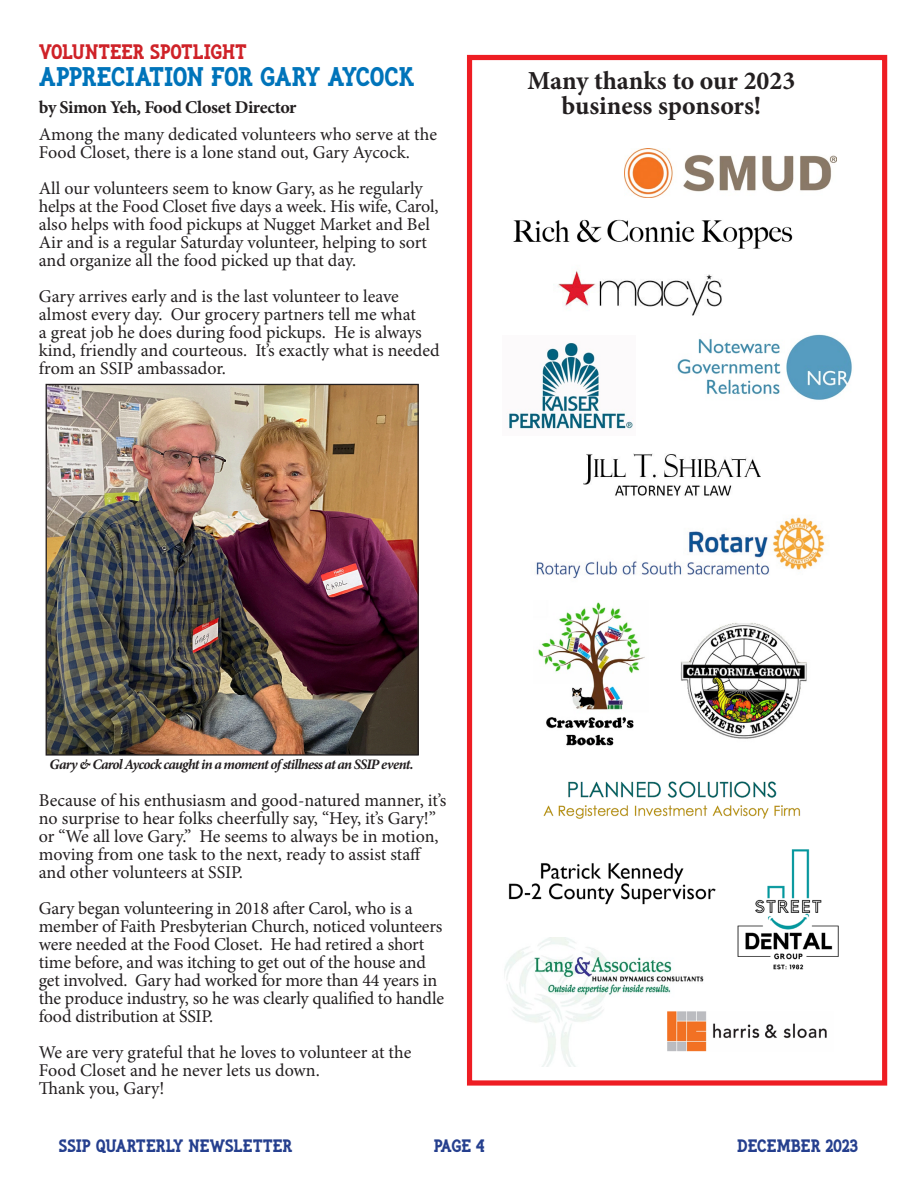
<style>
.page{position:relative;width:918px;height:1188px;background:#fff}
.page>*{position:absolute;margin:0;border:0;box-sizing:border-box;transform-origin:0 0}
.t1{font:700 27px "I Am A Bird";letter-spacing:-.025em;color:#0074ba}
.t2{font:700 25.95px/24.3px "Minion Pro";color:#231f20;text-align:center}
.t3{font:700 21px "I Am A Bird";color:#cf2228}
.t4{font:18px/18px "Minion Pro";letter-spacing:-.005em;color:#231f20}
.t5{font:700 18px "I Am A Bird";color:#253f8e}
.t6{font:700 18px "Minion Pro";letter-spacing:-.02em;color:#231f20}
.t7{font:italic 700 14.4px "Minion Pro";letter-spacing:-.055em;color:#231f20}
</style>
<div class="page">
<img style="left:583px;top:453px;width:177px;height:43px">
<img style="left:558px;top:270px;width:164px;height:46px">
<img style="left:536px;top:517px;width:289px;height:62px">
<img style="left:513px;top:219px;width:280px;height:30px">
<img style="left:786px;top:334px;width:66px;height:66px">
<img style="left:677px;top:338px;width:104px;height:57px">
<img style="left:625px;top:149px;width:211px;height:48px">
<img style="left:680px;top:623px;width:127px;height:116px">
<img style="left:737px;top:849px;width:102px;height:121px">
<img style="left:538px;top:602px;width:107px;height:144px">
<img style="left:504px;top:937px;width:200px;height:129px">
<img style="left:543px;top:781px;width:258px;height:38px">
<img style="left:660px;top:1007px;width:167px;height:51px">
<img style="left:508px;top:863px;width:208px;height:42px">
<img style="left:508px;top:342px;width:125px;height:87px">
<div style="left:467px;top:55px;width:420px;height:1031px;border:5px solid #ee1d23"></div>
<img style="left:48px;top:386px;width:369px;height:368px">
<div style="left:46px;top:384px;width:373px;height:372px;border:1px solid #231f20"></div>
<p class="t3" style="left:39px;top:35px;width:210px">VOLUNTEER SPOTLIGHT</p>
<p class="t1" style="left:39px;top:56px;width:377px">APPRECIATION FOR GARY AYCOCK</p>
<p class="t6" style="left:39px;top:94px;width:259px">by Simon Yeh, Food Closet Director</p>
<p class="t4" style="left:39px;top:125px;width:400px">Among the many dedicated volunteers who serve at the<br>Food Closet, there is a lone stand out, Gary Aycock.</p>
<p class="t4" style="left:39px;top:179px;width:401px">All our volunteers seem to know Gary, as he regularly helps at the Food Closet five days a week. His wife, Carol, also helps with food pickups at Nugget Market and Bel Air and is a regular Saturday volunteer, helping to sort and organize all the food picked up that day.</p>
<p class="t4" style="left:39px;top:287px;width:402px">Gary arrives early and is the last volunteer to leave almost every day. Our grocery partners tell me what<br>a great job he does during food pickups. He is always kind, friendly and courteous. It’s exactly what is needed from an SSIP ambassador.</p>
<p class="t2" style="left:528px;top:69px;width:269px">Many thanks to our 2023 business sponsors!</p>
<p class="t7" style="left:50px;top:754px;width:366px">Gary &amp; Carol Aycock caught in a moment of stillness at an SSIP event.</p>
<p class="t4" style="left:39px;top:791px;width:409px">Because of his enthusiasm and good-natured manner, it’s no surprise to hear folks cheerfully say, “Hey, it’s Gary!” or “We all love Gary.” He seems to always be in motion, moving from one task to the next, ready to assist staff and other volunteers at SSIP.</p>
<p class="t4" style="left:39px;top:899px;width:407px">Gary began volunteering in 2018 after Carol, who is a member of Faith Presbyterian Church, noticed volunteers were needed at the Food Closet. He had retired a short time before, and was itching to get out of the house and get involved. Gary had worked for more than 44 years in the produce industry, so he was clearly qualified to handle food distribution at SSIP.</p>
<p class="t4" style="left:39px;top:1043px;width:374px">We are very grateful that he loves to volunteer at the<br>Food Closet and he never lets us down.</p>
<p class="t4" style="left:39px;top:1079px;width:127px">Thank you, Gary!</p>
<p class="t5" style="left:59px;top:1132px;width:235px">SSIP QUARTERLY NEWSLETTER</p>
<p class="t5" style="left:434px;top:1132px;width:53px">PAGE 4</p>
<p class="t5" style="left:737px;top:1132px;width:123px">DECEMBER 2023</p>
</div>
